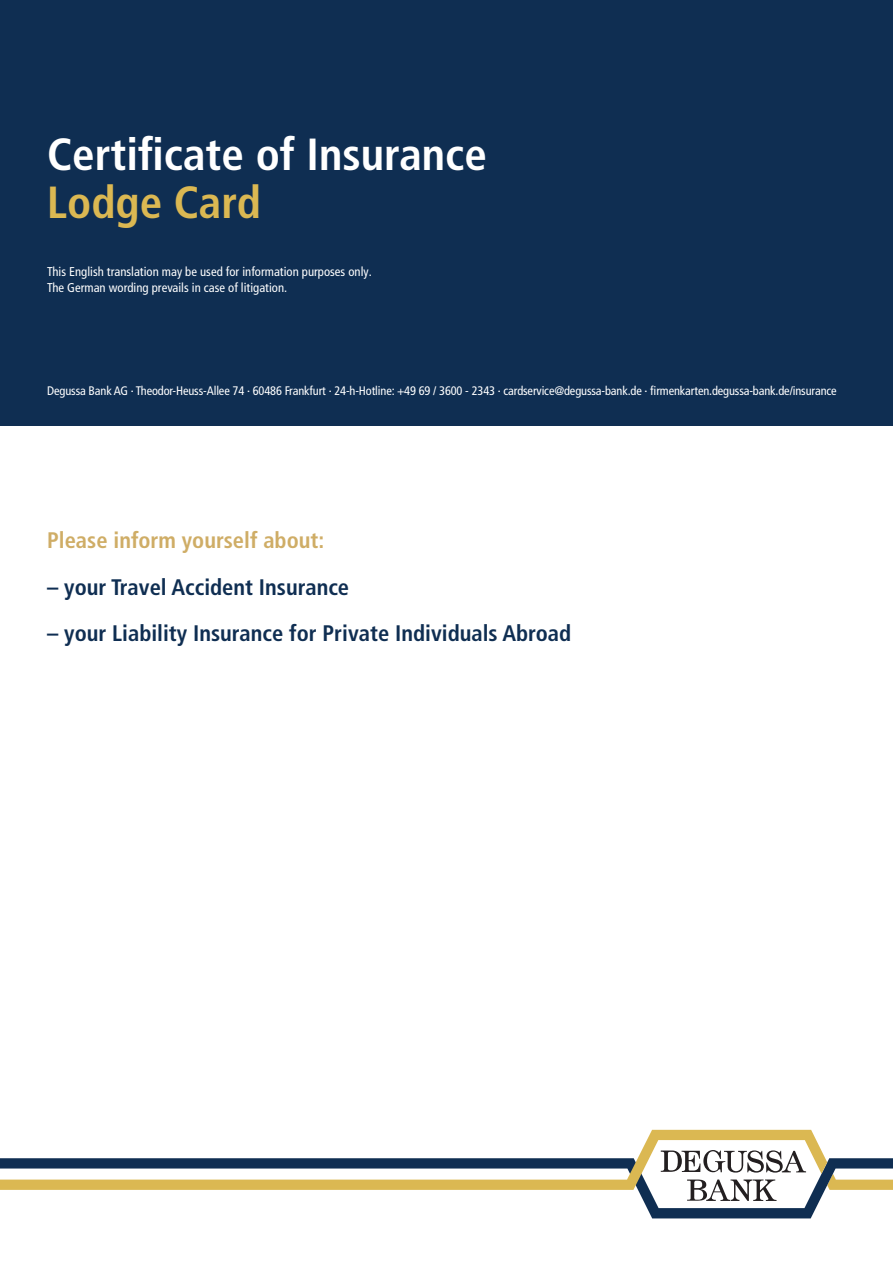
<style>
.page{position:relative;width:893px;height:1263px;background:#fff}
.page>*{position:absolute;margin:0;border:0;box-sizing:border-box;transform-origin:0 0}
.t1{font:700 condensed 45px "Frutiger";color:#fff}
.t2{font:700 condensed 45px "Frutiger";color:#dbb852}
.t3{font:700 condensed 22.5px "Frutiger LT Pro";color:#0f2e52}
.t4{font:700 condensed 22.5px "Frutiger LT Pro";color:#cfad66}
.t5{font:condensed 12.75px/15.8px "Frutiger LT Pro";color:#fff}
.t6{font:condensed 12.3px "Frutiger";letter-spacing:-.01em;color:#fff}
</style>
<div class="page">
<div style="left:0;top:0;width:893px;height:426px;background:#0f2e52"></div>
<svg style="left:638px;top:1158px;width:255px;height:60px"></svg>
<svg style="left:0;top:1130px;width:827px;height:60px"></svg>
<h1 class="t1" style="left:47px;top:128px;width:441px">Certificate of Insurance</h1>
<h1 class="t2" style="left:47px;top:176px;width:215px">Lodge Card</h1>
<p class="t5" style="left:47px;top:264px;width:326px">This English translation may be used for information purposes only.<br>The German wording prevails in case of litigation.</p>
<p class="t6" style="left:47px;top:383px;width:791px">Degussa Bank AG · Theodor-Heuss-Allee 74 · 60486 Frankfurt · 24-h-Hotline: +49 69 / 3600 - 2343 · cardservice@degussa-bank.de · firmenkarten.degussa-bank.de/insurance</p>
<h2 class="t4" style="left:47px;top:527px;width:278px">Please inform yourself about:</h2>
<h2 class="t3" style="left:47px;top:573px;width:303px">– your Travel Accident Insurance</h2>
<h2 class="t3" style="left:47px;top:619px;width:526px">– your Liability Insurance for Private Individuals Abroad</h2>
</div>
